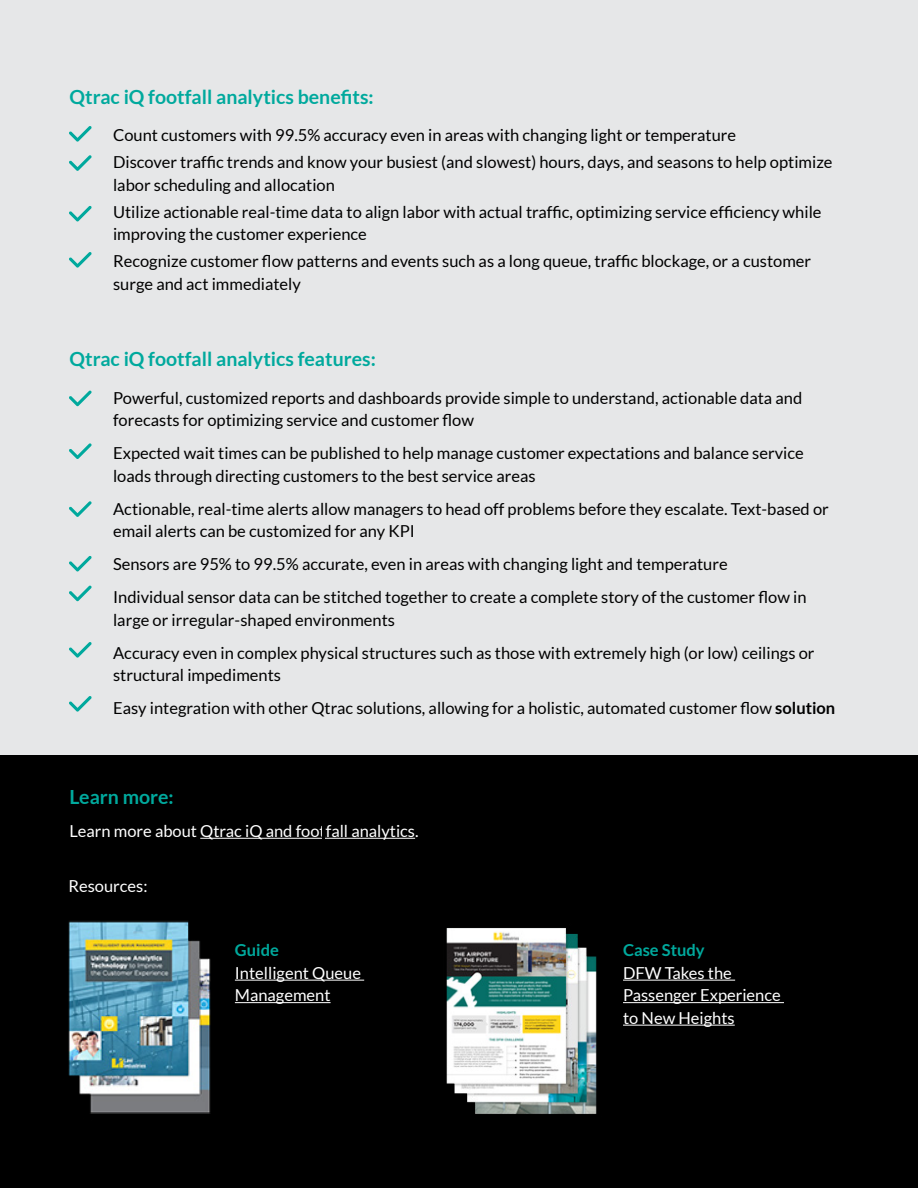
<style>
.page{position:relative;width:918px;height:1188px;background:#fff}
.page>*{position:absolute;margin:0;border:0;box-sizing:border-box;transform-origin:0 0}
.t1{font:700 19.5px "Lato";color:#00a99d}
.t2{font:16.5px/27px "Lato";color:#000}
.t3{font:16.5px/22.5px "Lato";color:#fff}
.t4{font:700 16.5px "Lato";color:#00a99d}
.s1{font-weight:700}
</style>
<div class="page">
<div style="left:0;top:659px;width:918px;height:529px;background:#000"></div>
<div style="left:0;top:0;width:918px;height:754px;background:#e6e7e8"></div>
<hr style="left:200px;top:838px;width:215px;height:1px;background:#fff">
<svg style="left:69px;top:126px;width:23px;height:16px"></svg>
<svg style="left:69px;top:155px;width:23px;height:16px"></svg>
<svg style="left:69px;top:206px;width:23px;height:15px"></svg>
<svg style="left:69px;top:252px;width:23px;height:16px"></svg>
<svg style="left:69px;top:390px;width:23px;height:16px"></svg>
<svg style="left:69px;top:556px;width:23px;height:16px"></svg>
<svg style="left:69px;top:443px;width:23px;height:16px"></svg>
<svg style="left:69px;top:501px;width:23px;height:16px"></svg>
<hr style="left:235px;top:980px;width:129px;height:1px;background:#fff">
<hr style="left:235px;top:1002px;width:96px;height:1px;background:#fff">
<hr style="left:623px;top:980px;width:112px;height:1px;background:#fff">
<hr style="left:623px;top:1002px;width:161px;height:1px;background:#fff">
<hr style="left:623px;top:1025px;width:112px;height:1px;background:#fff">
<hr style="left:322px;top:793px;width:3px;height:158px;background:#000">
<svg style="left:69px;top:585px;width:23px;height:16px"></svg>
<svg style="left:69px;top:642px;width:23px;height:16px"></svg>
<svg style="left:69px;top:696px;width:23px;height:16px"></svg>
<img style="left:68px;top:921px;width:183px;height:193px">
<img style="left:446px;top:928px;width:151px;height:186px">
<p class="t1" style="left:70px;top:85px;width:306px">Qtrac iQ footfall analytics benefits:</p>
<p class="t2" style="left:113px;top:122px;width:721px">Count customers with 99.5% accuracy even in areas with changing light or temperature<br>Discover traffic trends and know your busiest (and slowest) hours, days, and seasons to help optimize</p>
<p class="t2" style="left:113px;top:171px;width:710px">labor scheduling and allocation<br>Utilize actionable real-time data to align labor with actual traffic, optimizing service efficiency while</p>
<p class="t2" style="left:113px;top:221px;width:700px">improving the customer experience<br>Recognize customer flow patterns and events such as a long queue, traffic blockage, or a customer</p>
<p class="t2" style="left:113px;top:270px;width:189px">surge and act immediately</p>
<p class="t1" style="left:70px;top:348px;width:308px">Qtrac iQ footfall analytics features:</p>
<p class="t2" style="left:113px;top:386px;width:691px;line-height:22.5px">Powerful, customized reports and dashboards provide simple to understand, actionable data and forecasts for optimizing service and customer flow</p>
<p class="t2" style="left:113px;top:442px;width:692px;line-height:22.5px">Expected wait times can be published to help manage customer expectations and balance service loads through directing customers to the best service areas</p>
<p class="t2" style="left:113px;top:497px;width:717px;line-height:22.5px">Actionable, real-time alerts allow managers to head off problems before they escalate. Text-based or email alerts can be customized for any KPI</p>
<p class="t2" style="left:113px;top:548px;width:695px;line-height:33px">Sensors are 95% to 99.5% accurate, even in areas with changing light and temperature<br>Individual sensor data can be stitched together to create a complete story of the customer flow in</p>
<p class="t2" style="left:113px;top:603px;width:703px;line-height:33px">large or irregular-shaped environments<br>Accuracy even in complex physical structures such as those with extremely high (or low) ceilings or</p>
<p class="t2" style="left:113px;top:659px;width:724px;line-height:33px">structural impediments<br>Easy integration with other Qtrac solutions, allowing for a holistic, automated customer flow <span class="s1">solution</span></p>
<p class="t1" style="left:70px;top:786px;width:106px">Learn more:</p>
<p class="t3" style="left:70px;top:820px;width:351px">Learn more about Qtrac iQ and footfall analytics.</p>
<p class="t3" style="left:68px;top:874px;width:81px">Resources:</p>
<p class="t4" style="left:235px;top:941px;width:45px">Guide</p>
<p class="t3" style="left:235px;top:962px;width:128px">Intelligent Queue<br>Management</p>
<p class="t4" style="left:623px;top:941px;width:83px">Case Study</p>
<p class="t3" style="left:623px;top:962px;width:159px">DFW Takes the<br>Passenger Experience to New Heights</p>
</div>
